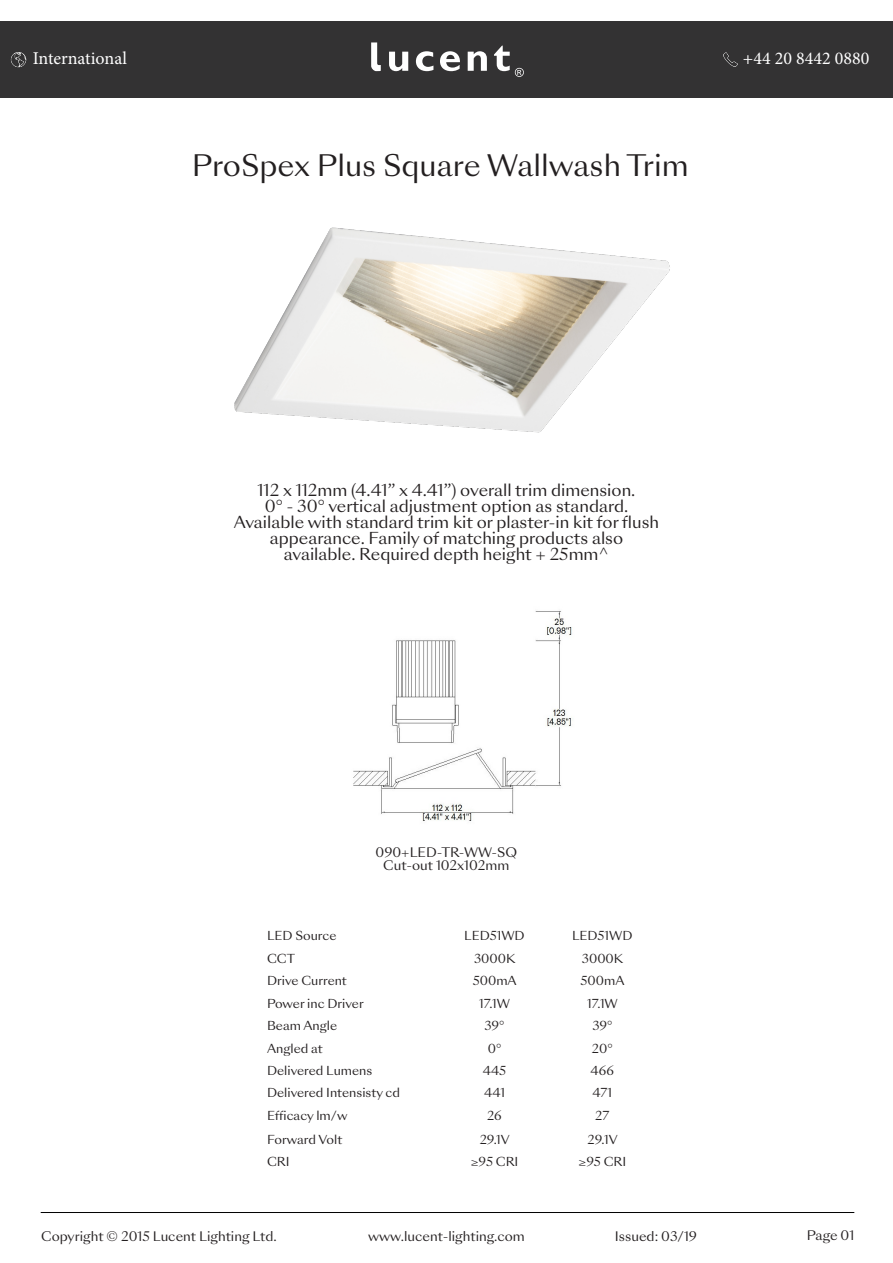
<style>
.page{position:relative;width:893px;height:1263px;background:#fff}
.page>*{position:absolute;margin:0;border:0;box-sizing:border-box;transform-origin:0 0}
.t1{font:28.65px "Sang Bleu Sunrise";color:#231f20}
.t2{font:18px "Minion Pro";color:#fff}
.bullet_points{font:15.9px/15.9px "Sang Bleu Sunrise";color:#231f20;text-align:center}
.bullet_point{font:12.75px "Sang Bleu Sunrise";color:#231f20}
.t3{font:12px "Sang Bleu Sunrise";color:#231f20}
</style>
<div class="page">
<div style="left:0;top:21px;width:893px;height:77px;background:#333233"></div>
<img style="left:234px;top:227px;width:436px;height:206px">
<img style="left:353px;top:611px;width:219px;height:210px">
<hr style="left:41px;top:1212px;width:813px;height:1px;background:#000">
<svg style="left:389px;top:52px;width:19px;height:19px"></svg>
<svg style="left:416px;top:51px;width:17px;height:20px"></svg>
<svg style="left:440px;top:51px;width:20px;height:20px"></svg>
<svg style="left:468px;top:51px;width:19px;height:20px"></svg>
<svg style="left:371px;top:42px;width:10px;height:29px"></svg>
<svg style="left:494px;top:46px;width:30px;height:31px"></svg>
<img style="left:11px;top:52px;width:15px;height:15px">
<img style="left:723px;top:52px;width:15px;height:15px">
<p class="t2" style="left:33px;top:47px;width:96px">International</p>
<p class="t2" style="left:743px;top:47px;width:128px">+44 20 8442 0880</p>
<p class="t1" style="left:192px;top:146px;width:498px">ProSpex Plus Square Wallwash Trim</p>
<p class="bullet_points" style="left:258px;top:483px;width:379px">112 x 112mm (4.41” x 4.41”) overall trim dimension.</p>
<p class="bullet_points" style="left:265px;top:498px;width:365px">0° - 30° vertical adjustment option as standard.</p>
<p class="bullet_points" style="left:234px;top:514px;width:427px">Available with standard trim kit or plaster-in kit for flush appearance. Family of matching products also</p>
<p class="bullet_points" style="left:284px;top:546px;width:327px">available. Required depth height + 25mm^</p>
<p class="bullet_point" style="left:376px;top:843px;width:143px">090+LED-TR-WW-SQ</p>
<p class="bullet_point" style="left:383px;top:856px;width:128px">Cut-out 102x102mm</p>
<p class="t3" style="left:267px;top:927px;width:71px">LED Source</p>
<p class="t3" style="left:464px;top:927px;width:62px">LED51WD</p>
<p class="t3" style="left:572px;top:927px;width:62px">LED51WD</p>
<p class="t3" style="left:267px;top:950px;width:30px">CCT</p>
<p class="t3" style="left:474px;top:950px;width:43px">3000K</p>
<p class="t3" style="left:582px;top:950px;width:43px">3000K</p>
<p class="t3" style="left:267px;top:973px;width:81px">Drive Current</p>
<p class="t3" style="left:473px;top:973px;width:45px">500mA</p>
<p class="t3" style="left:581px;top:973px;width:45px">500mA</p>
<p class="t3" style="left:267px;top:995px;width:98px">Power inc Driver</p>
<p class="t3" style="left:479px;top:995px;width:32px">17.1W</p>
<p class="t3" style="left:587px;top:995px;width:32px">17.1W</p>
<p class="t3" style="left:267px;top:1017px;width:72px">Beam Angle</p>
<p class="t3" style="left:484px;top:1017px;width:22px">39°</p>
<p class="t3" style="left:592px;top:1017px;width:22px">39°</p>
<p class="t3" style="left:267px;top:1040px;width:57px">Angled at</p>
<p class="t3" style="left:488px;top:1040px;width:15px">0°</p>
<p class="t3" style="left:592px;top:1040px;width:22px">20°</p>
<p class="t3" style="left:267px;top:1062px;width:107px">Delivered Lumens</p>
<p class="t3" style="left:483px;top:1062px;width:25px">445</p>
<p class="t3" style="left:591px;top:1062px;width:25px">466</p>
<p class="t3" style="left:267px;top:1084px;width:135px">Delivered Intensisty cd</p>
<p class="t3" style="left:484px;top:1084px;width:22px">441</p>
<p class="t3" style="left:592px;top:1084px;width:21px">471</p>
<p class="t3" style="left:267px;top:1107px;width:82px">Efficacy lm/w</p>
<p class="t3" style="left:487px;top:1107px;width:16px">26</p>
<p class="t3" style="left:595px;top:1107px;width:16px">27</p>
<p class="t3" style="left:267px;top:1131px;width:77px">Forward Volt</p>
<p class="t3" style="left:480px;top:1131px;width:32px">29.1V</p>
<p class="t3" style="left:587px;top:1131px;width:32px">29.1V</p>
<p class="t3" style="left:267px;top:1153px;width:24px">CRI</p>
<p class="t3" style="left:471px;top:1153px;width:49px">≥95 CRI</p>
<p class="t3" style="left:578px;top:1153px;width:49px">≥95 CRI</p>
<p class="bullet_point" style="left:41px;top:1227px;width:237px">Copyright © 2015 Lucent Lighting Ltd.</p>
<p class="bullet_point" style="left:615px;top:1227px;width:84px">Issued: 03/19</p>
<p class="bullet_point" style="left:807px;top:1227px;width:49px">Page 01</p>
<p class="bullet_point" style="left:368px;top:1227px;width:158px">www.lucent-lighting.com</p>
</div>
